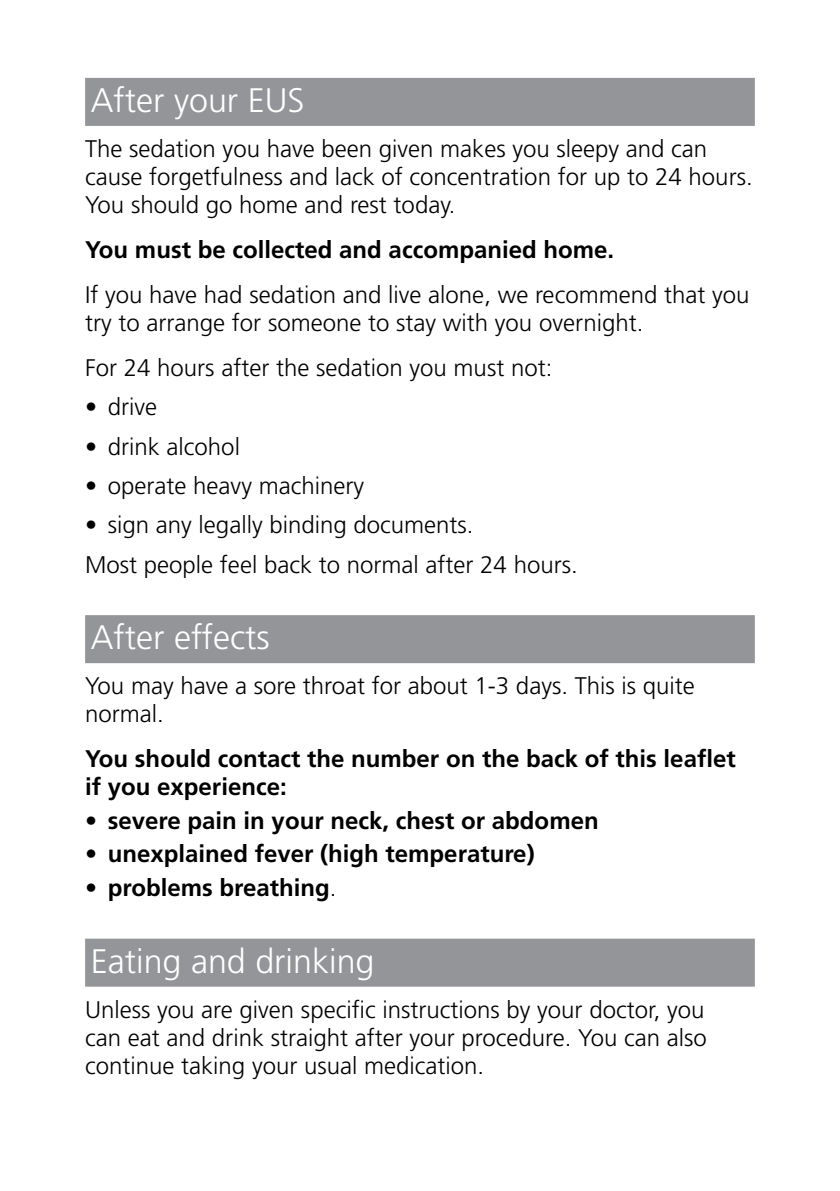
<style>
.page{position:relative;width:840px;height:1191px;background:#fff}
.page>*{position:absolute;margin:0;border:0;box-sizing:border-box;transform-origin:0 0}
.t1{font:300 34px "Frutiger";color:#fff}
.t2{font:300 24px/28px "Frutiger";color:#000}
.t3{font:700 24px/28px "Frutiger";color:#000}
.s1{font-weight:300}
</style>
<div class="page">
<div style="left:85px;top:78px;width:669px;height:48px;background:#939598"></div>
<div style="left:85px;top:615px;width:669px;height:48px;background:#939598"></div>
<div style="left:85px;top:938px;width:669px;height:48px;background:#939598"></div>
<h1 class="t1" style="left:91px;top:81px;width:215px">After your EUS</h1>
<p class="t2" style="left:85px;top:134px;width:668px">The sedation you have been given makes you sleepy and can cause forgetfulness and lack of concentration for up to 24 hours.<br>You should go home and rest today.</p>
<p class="t3" style="left:85px;top:235px;width:530px">You must be collected and accompanied home.</p>
<p class="t2" style="left:85px;top:280px;width:665px">If you have had sedation and live alone, we recommend that you try to arrange for someone to stay with you overnight.</p>
<p class="t2" style="left:85px;top:353px;width:468px">For 24 hours after the sedation you must not:</p>
<p class="t2" style="left:85px;top:393px;width:73px">• drive</p>
<p class="t2" style="left:85px;top:432px;width:156px">• drink alcohol</p>
<p class="t2" style="left:85px;top:471px;width:280px">• operate heavy machinery</p>
<p class="t2" style="left:85px;top:505px;width:494px;line-height:39.4px">• sign any legally binding documents.<br>Most people feel back to normal after 24 hours.</p>
<h1 class="t1" style="left:91px;top:618px;width:180px">After effects</h1>
<p class="t2" style="left:85px;top:671px;width:611px">You may have a sore throat for about 1-3 days. This is quite normal.</p>
<p class="t3" style="left:85px;top:745px;width:651px">You should contact the number on the back of this leaflet if you experience:</p>
<p class="t3" style="left:85px;top:806px;width:515px"><span class="s1">•</span> severe pain in your neck, chest or abdomen</p>
<p class="t3" style="left:85px;top:840px;width:451px"><span class="s1">•</span> unexplained fever (high temperature)</p>
<p class="t3" style="left:85px;top:874px;width:253px">• problems breathing<span class="s1">.</span></p>
<h1 class="t1" style="left:91px;top:941px;width:285px">Eating and drinking</h1>
<p class="t2" style="left:85px;top:995px;width:623px;text-align:justify">Unless you are given specific instructions by your doctor, you can eat and drink straight after your procedure. You can also continue taking your usual medication.</p>
</div>
